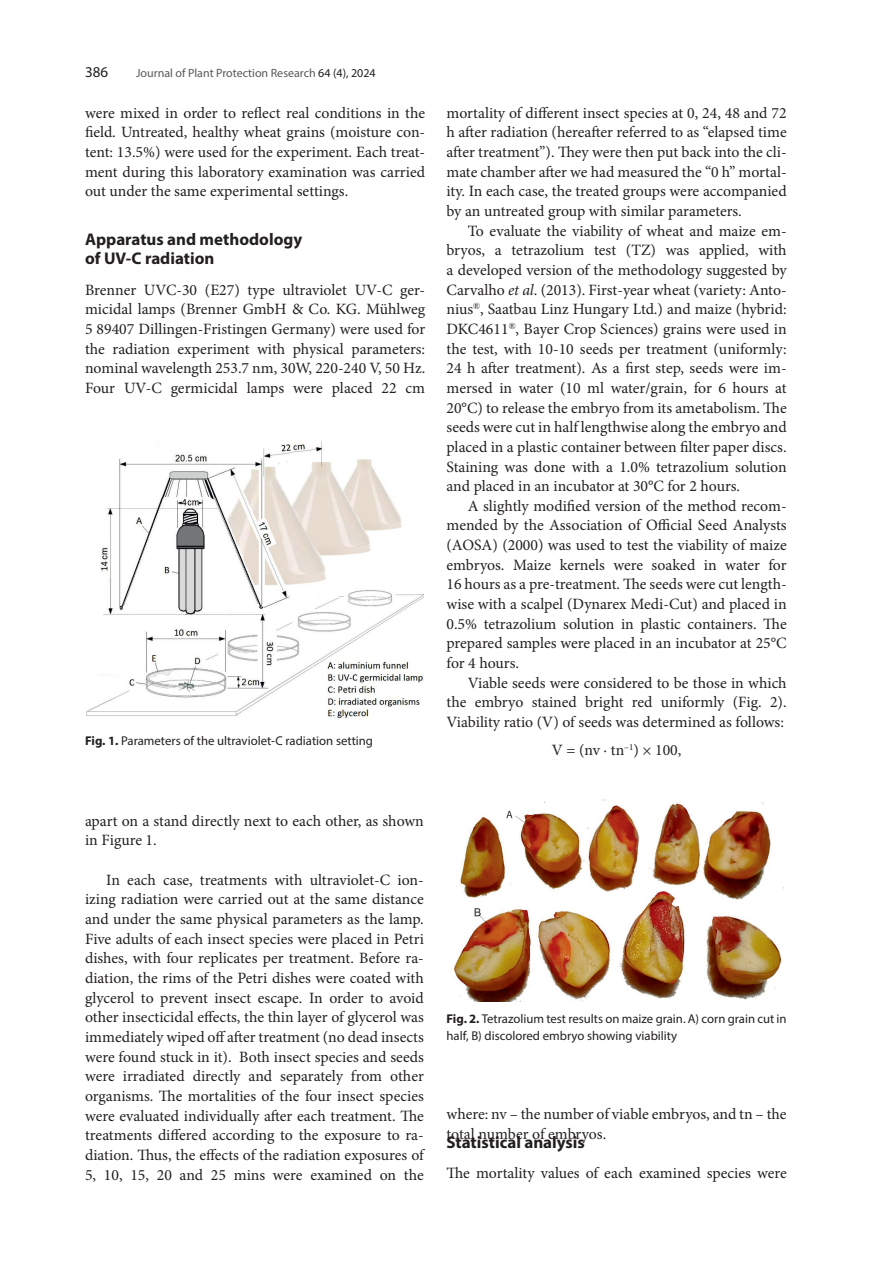
<style>
.page{position:relative;width:893px;height:1263px;background:#fff}
.page>*{position:absolute;margin:0;border:0;box-sizing:border-box;transform-origin:0 0}
._00_Śródtytuł_1_1{font:700 16.95px/19.6px "Myriad Pro";color:#231f20}
._00_Tekst{font:15.75px/19.6px "Minion Pro";color:#231f20;text-align:justify}
.t1{font:15px "Myriad Pro";color:#231f20}
._00_Podpis{font:12.75px/17.2px "Myriad Pro";color:#231f20}
.t2{font:12px "Myriad Pro";color:#57585a}
.s1{color:#231f20}
.s2{font-weight:700}
.s3{font-style:italic}
</style>
<div class="page">
<img style="left:86px;top:441px;width:338px;height:278px">
<img style="left:454px;top:800px;width:330px;height:201px">
<p class="t1" style="left:85px;top:63px;width:25px">386</p>
<p class="t2" style="left:136px;top:66px;width:241px">Journal of Plant Protection Research <span class="s1">64 (4), 2024</span></p>
<p class="_00_Tekst" style="left:85px;top:103px;width:342px">were mixed in order to reflect real conditions in the field. Untreated, healthy wheat grains (moisture con&shy;tent: 13.5%) were used for the experiment. Each treat&shy;ment during this laboratory examination was carried out under the same experimental settings.</p>
<p class="_00_Śródtytuł_1_1" style="left:85px;top:229px;width:219px">Apparatus and methodology of UV-C radiation</p>
<p class="_00_Tekst" style="left:85px;top:280px;width:342px">Brenner UVC-30 (E27) type ultraviolet UV-C ger&shy;micidal lamps (Brenner GmbH &amp; Co. KG. Mühlweg 5 89407 Dillingen-Fristingen Germany) were used for the radiation experiment with physical parameters: nominal wavelength 253.7 nm, 30W, 220-240 V, 50 Hz.<br>Four UV-C germicidal lamps were placed 22 cm</p>
<p class="_00_Podpis" style="left:85px;top:732px;width:290px"><span class="s2">Fig. 1.</span> Parameters of the ultraviolet-C radiation setting</p>
<p class="_00_Tekst" style="left:446px;top:103px;width:342px">mortality of different insect species at 0, 24, 48 and 72 h after radiation (hereafter referred to as “elapsed time after treatment”). They were then put back into the cli&shy;mate chamber after we had measured the “0 h” mortal&shy;ity. In each case, the treated groups were accompanied by an untreated group with similar parameters.</p>
<p class="_00_Tekst" style="left:446px;top:221px;width:342px;text-indent:21px">To evaluate the viability of wheat and maize em&shy;bryos, a tetrazolium test (TZ) was applied, with a developed version of the methodology suggested by Carvalho <span class="s3">et al</span>. (2013). First-year wheat (variety: Anto&shy;nius<sup>®</sup>, Saatbau Linz Hungary Ltd.) and maize (hybrid:<br>DKC4611<sup>®</sup>, Bayer Crop Sciences) grains were used in the test, with 10-10 seeds per treatment (uniformly:<br>24 h after treatment). As a first step, seeds were im&shy;mersed in water (10 ml water/grain, for 6 hours at 20°C) to release the embryo from its ametabolism. The seeds were cut in half lengthwise along the embryo and placed in a plastic container between filter paper discs.<br>Staining was done with a 1.0% tetrazolium solution and placed in an incubator at 30°C for 2 hours.</p>
<p class="_00_Tekst" style="left:446px;top:496px;width:342px;text-indent:21px">A slightly modified version of the method recom&shy;mended by the Association of Official Seed Analysts (AOSA) (2000) was used to test the viability of maize embryos. Maize kernels were soaked in water for 16 hours as a pre-treatment. The seeds were cut length&shy;wise with a scalpel (Dynarex Medi-Cut) and placed in 0.5% tetrazolium solution in plastic containers. The prepared samples were placed in an incubator at 25°C for 4 hours.</p>
<p class="_00_Tekst" style="left:446px;top:673px;width:342px;text-indent:21px">Viable seeds were considered to be those in which the embryo stained bright red uniformly (Fig. 2).<br>Viability ratio (V) of seeds was determined as follows:</p>
<p class="_00_Tekst" style="left:552px;top:740px;width:131px">V = (nv · tn<sup>–1</sup>) × 100,</p>
<p class="_00_Tekst" style="left:85px;top:811px;width:340px">apart on a stand directly next to each other, as shown in Figure 1.</p>
<p class="_00_Tekst" style="left:85px;top:870px;width:340px;text-indent:21px">In each case, treatments with ultraviolet-C ion&shy;izing radiation were carried out at the same distance and under the same physical parameters as the lamp.<br>Five adults of each insect species were placed in Petri dishes, with four replicates per treatment. Before ra&shy;diation, the rims of the Petri dishes were coated with glycerol to prevent insect escape. In order to avoid other insecticidal effects, the thin layer of glycerol was immediately wiped off after treatment (no dead insects were found stuck in it). Both insect species and seeds were irradiated directly and separately from other organisms. The mortalities of the four insect species were evaluated individually after each treatment. The treatments differed according to the exposure to ra&shy;diation. Thus, the effects of the radiation exposures of 5, 10, 15, 20 and 25 mins were examined on the</p>
<p class="_00_Podpis" style="left:446px;top:1010px;width:342px"><span class="s2">Fig. 2.</span> Tetrazolium test results on maize grain. A) corn grain cut in half, B) discolored embryo showing viability</p>
<p class="_00_Tekst" style="left:446px;top:1104px;width:342px">where: nv – the number of viable embryos, and tn – the total number of embryos.</p>
<p class="_00_Śródtytuł_1_1" style="left:446px;top:1132px;width:140px">Statistical analysis</p>
<p class="_00_Tekst" style="left:446px;top:1163px;width:342px">The mortality values of each examined species were</p>
</div>
